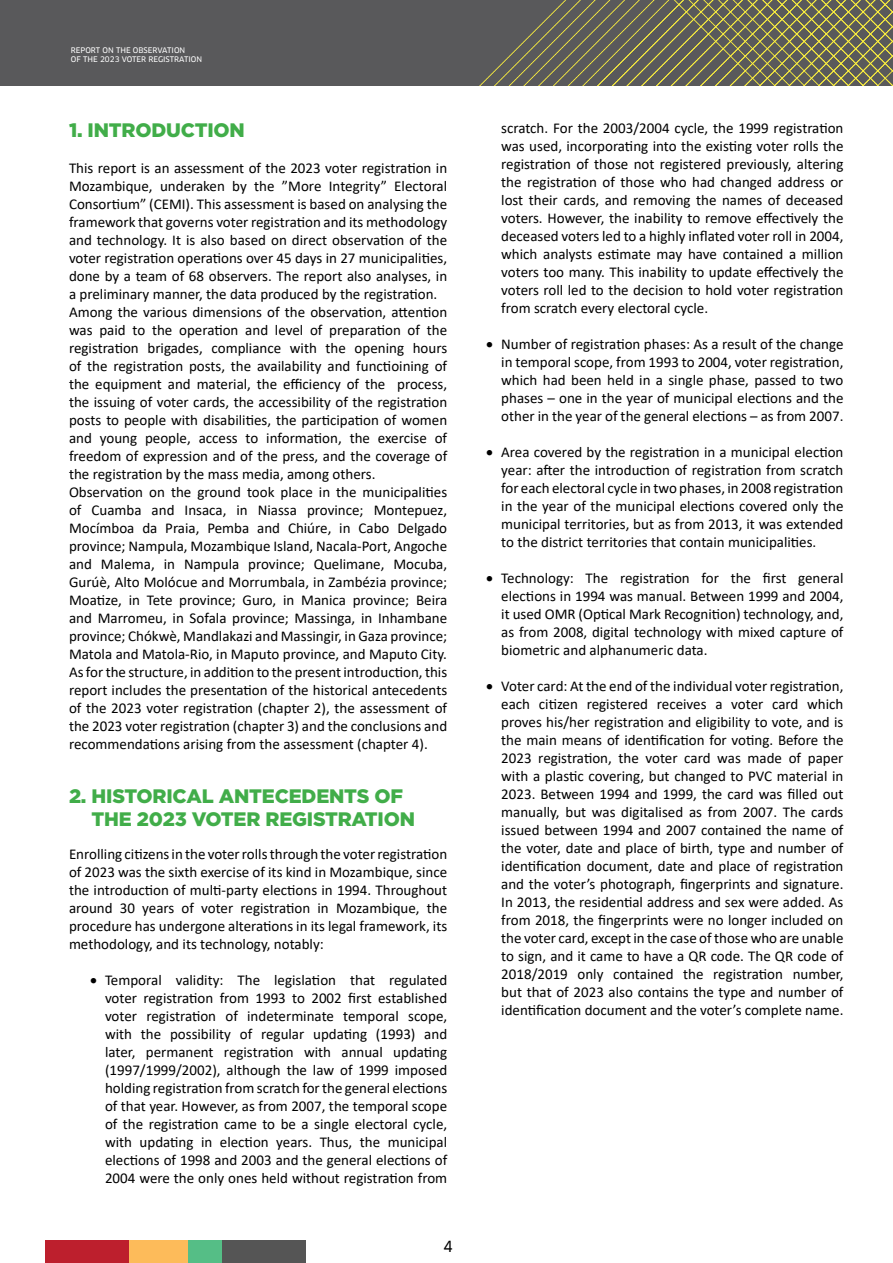
<style>
.page{position:relative;width:893px;height:1263px;background:#fff}
.page>*{position:absolute;margin:0;border:0;box-sizing:border-box;transform-origin:0 0}
.t1{font:900 19.5px/22.5px "Gotham";letter-spacing:-.01em;color:#41ad49}
.t2{font:15px/18px "Calibri";color:#000;text-align:justify}
.t3{font:15px "Clan OT News";color:#000}
.t4{font:7.5px/9px "Clan OT News";color:#fff}
</style>
<div class="page">
<div style="left:0;top:0;width:893px;height:85px;background:#59595b"></div>
<svg style="left:480px;top:0;width:413px;height:85px"></svg>
<div style="left:165px;top:1240px;width:84px;height:23px;background:#55be86"></div>
<div style="left:222px;top:1240px;width:84px;height:23px;background:#555"></div>
<div style="left:104px;top:1240px;width:84px;height:23px;background:#fdbb5a"></div>
<div style="left:45px;top:1240px;width:84px;height:23px;background:#bd1f2d"></div>
<p class="t4" style="left:71px;top:46px;width:133px">REPORT ON THE OBSERVATION<br>OF THE 2023 VOTER REGISTRATION</p>
<h1 class="t1" style="left:69px;top:119px;width:177px">1. INTRODUCTION</h1>
<p class="t2" style="left:69px;top:159px;width:380px;text-align:left">This report is an assessment of the 2023 voter registration in Mozambique, underaken by the ”More Integrity” Electoral Consortium” (CEMI). This assessment is based on analysing the framework that governs voter registration and its methodology and technology. It is also based on direct observation of the voter registration operations over 45 days in 27 municipalities, done by a team of 68 observers. The report also analyses, in a preliminary manner, the data produced by the registration.<br>Among the various dimensions of the observation, attention was paid to the operation and level of preparation of the registration brigades, compliance with the opening hours of the registration posts, the availability and functioining of the equipment and material, the efficiency of the process, the issuing of voter cards, the accessibility of the registration posts to people with disabilities, the participation of women and young people, access to information, the exercise of freedom of expression and of the press, and the coverage of the registration by the mass media, among others.<br>Observation on the ground took place in the municipalities of Cuamba and Insaca, in Niassa province; Montepuez, Mocímboa da Praia, Pemba and Chiúre, in Cabo Delgado province; Nampula, Mozambique Island, Nacala-Port, Angoche and Malema, in Nampula province; Quelimane, Mocuba, Gurúè, Alto Molócue and Morrumbala, in Zambézia province; Moatize, in Tete province; Guro, in Manica province; Beira and Marromeu, in Sofala province; Massinga, in Inhambane province; Chókwè, Mandlakazi and Massingir, in Gaza province; Matola and Matola-Rio, in Maputo province, and Maputo City.<br>As for the structure, in addition to the present introduction, this report includes the presentation of the historical antecedents of the 2023 voter registration (chapter 2), the assessment of the 2023 voter registration (chapter 3) and the conclusions and recommendations arising from the assessment (chapter 4).</p>
<h1 class="t1" style="left:92px;top:785px;width:325px;text-indent:-23px">2. HISTORICAL ANTECEDENTS OF<br>THE 2023 VOTER REGISTRATION</h1>
<p class="t2" style="left:69px;top:844px;width:380px">Enrolling citizens in the voter rolls through the voter registration of 2023 was the sixth exercise of its kind in Mozambique, since the introduction of multi-party elections in 1994. Throughout around 30 years of voter registration in Mozambique, the procedure has undergone alterations in its legal framework, its methodology, and its technology, notably:</p>
<p class="t2" style="left:105px;top:970px;width:344px;text-indent:-15px">• Temporal validity: The legislation that regulated voter registration from 1993 to 2002 first established voter registration of indeterminate temporal scope, with the possibility of regular updating (1993) and later, permanent registration with annual updating (1997/1999/2002), although the law of 1999 imposed holding registration from scratch for the general elections of that year. However, as from 2007, the temporal scope of the registration came to be a single electoral cycle, with updating in election years. Thus, the municipal elections of 1998 and 2003 and the general elections of 2004 were the only ones held without registration from</p>
<p class="t3" style="left:443px;top:1238px;width:11px">4</p>
<p class="t2" style="left:501px;top:119px;width:344px">scratch. For the 2003/2004 cycle, the 1999 registration was used, incorporating into the existing voter rolls the registration of those not registered previously, altering the registration of those who had changed address or lost their cards, and removing the names of deceased voters. However, the inability to remove effectively the deceased voters led to a highly inflated voter roll in 2004, which analysts estimate may have contained a million voters too many. This inability to update effectively the voters roll led to the decision to hold voter registration from scratch every electoral cycle.</p>
<p class="t2" style="left:501px;top:335px;width:344px;text-indent:-15px">• Number of registration phases: As a result of the change in temporal scope, from 1993 to 2004, voter registration, which had been held in a single phase, passed to two phases – one in the year of municipal elections and the other in the year of the general elections – as from 2007.</p>
<p class="t2" style="left:501px;top:443px;width:344px;text-indent:-15px">• Area covered by the registration in a municipal election year: after the introduction of registration from scratch for each electoral cycle in two phases, in 2008 registration in the year of the municipal elections covered only the municipal territories, but as from 2013, it was extended to the district territories that contain municipalities.</p>
<p class="t2" style="left:501px;top:569px;width:344px;text-indent:-15px">• Technology: The registration for the first general elections in 1994 was manual. Between 1999 and 2004, it used OMR (Optical Mark Recognition) technology, and, as from 2008, digital technology with mixed capture of biometric and alphanumeric data.</p>
<p class="t2" style="left:501px;top:677px;width:344px;text-indent:-15px">• Voter card: At the end of the individual voter registration, each citizen registered receives a voter card which proves his/her registration and eligibility to vote, and is the main means of identification for voting. Before the 2023 registration, the voter card was made of paper with a plastic covering, but changed to PVC material in 2023. Between 1994 and 1999, the card was filled out manually, but was digitalised as from 2007. The cards issued between 1994 and 2007 contained the name of the voter, date and place of birth, type and number of identification document, date and place of registration and the voter’s photograph, fingerprints and signature.<br>In 2013, the residential address and sex were added. As from 2018, the fingerprints were no longer included on the voter card, except in the case of those who are unable to sign, and it came to have a QR code. The QR code of 2018/2019 only contained the registration number, but that of 2023 also contains the type and number of identification document and the voter’s complete name.</p>
</div>
